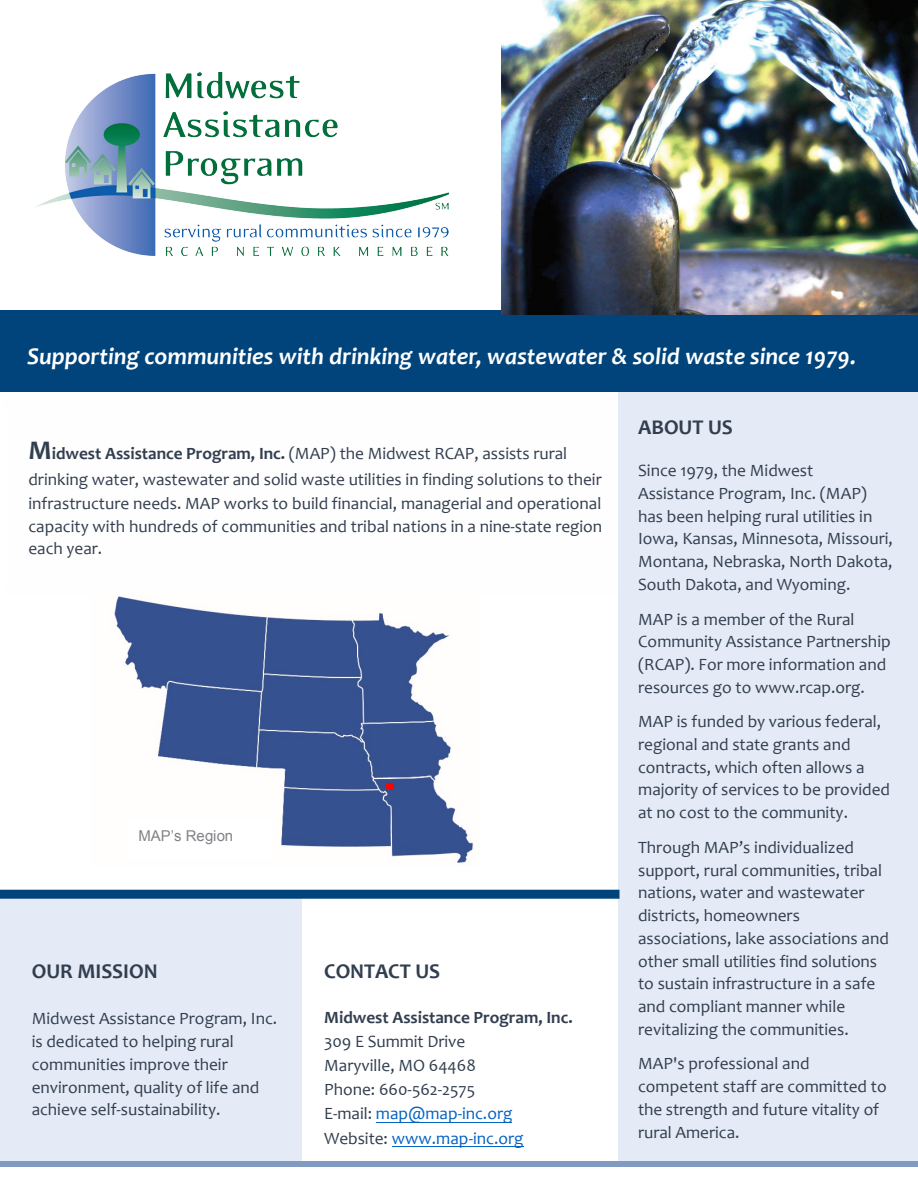
<style>
.page{position:relative;width:918px;height:1188px;background:#fff}
.page>*{position:absolute;margin:0;border:0;box-sizing:border-box;transform-origin:0 0}
.t1{font:italic 700 24px "Candara";color:#fff}
.t2{font:700 21px "Candara";letter-spacing:-.005em;color:#323e4f}
.t3{font:17.25px/22.6px "Candara";color:#323e4f}
.t4{font:15px "Arial";color:#808285}
.s1{font-weight:700;font-size:27px}
.s2{font-weight:700}
.s3{color:#0563c1}
</style>
<div class="page">
<div style="left:0;top:899px;width:301px;height:262px;background:#e4ebf6"></div>
<div style="left:619px;top:389px;width:299px;height:772px;background:#e4ebf6"></div>
<img style="left:114px;top:596px;width:360px;height:267px">
<img style="left:114px;top:659px;width:505px;height:12px">
<div style="left:127px;top:820px;width:145px;height:38px;background:#fff"></div>
<div style="left:385px;top:782px;width:10px;height:9px;background:#f00;border-radius:50%"></div>
<div style="left:384px;top:781px;width:12px;height:11px;border:2px solid #2f528f;border-radius:50%"></div>
<div style="left:0;top:310px;width:918px;height:82px;background:#00447b"></div>
<div style="left:0;top:1161px;width:918px;height:6px;background:#819abf"></div>
<img style="left:502px;top:0;width:416px;height:315px">
<img style="left:36px;top:72px;width:413px;height:183px">
<div style="left:0;top:890px;width:620px;height:9px;background:#00447b"></div>
<hr style="left:376px;top:1123px;width:136px;height:1px;background:#0563c1">
<hr style="left:392px;top:1147px;width:131px;height:1px;background:#0563c1">
<p class="t1" style="left:27px;top:342px;width:831px">Supporting communities with drinking water, wastewater &amp; solid waste since 1979.</p>
<p class="t3" style="left:28px;top:442px;width:575px;line-height:24.3px"><span class="s1">M</span><span class="s2">idwest Assistance Program, Inc.</span> (MAP) the Midwest RCAP, assists rural drinking water, wastewater and solid waste utilities in finding solutions to their infrastructure needs. MAP works to build financial, managerial and operational capacity with hundreds of communities and tribal nations in a nine-state region</p>
<p class="t3" style="left:28px;top:537px;width:75px">each year.</p>
<p class="t4" style="left:138px;top:825px;width:96px">MAP’s Region</p>
<p class="t2" style="left:32px;top:958px;width:128px">OUR MISSION</p>
<p class="t3" style="left:32px;top:1007px;width:247px">Midwest Assistance Program, Inc. is dedicated to helping rural communities improve their environment, quality of life and achieve self-sustainability.</p>
<p class="t2" style="left:324px;top:958px;width:118px">CONTACT US</p>
<p class="t3" style="left:324px;top:1005px;width:250px;line-height:24.2px"><span class="s2">Midwest Assistance Program, Inc.<br></span>309 E Summit Drive<br>Maryville, MO 64468<br>Phone: 660-562-2575<br>E-mail: <span class="s3">map@map-inc.org<br></span>Website: <span class="s3">www.map-inc.org</span></p>
<p class="t2" style="left:638px;top:414px;width:96px">ABOUT US</p>
<p class="t3" style="left:638px;top:459px;width:256px">Since 1979, the Midwest<br>Assistance Program, Inc. (MAP) has been helping rural utilities in<br>Iowa, Kansas, Minnesota, Missouri,<br>Montana, Nebraska, North Dakota,<br>South Dakota, and Wyoming.</p>
<p class="t3" style="left:638px;top:607px;width:254px">MAP is a member of the Rural<br>Community Assistance Partnership (RCAP). For more information and resources go to www.rcap.org.</p>
<p class="t3" style="left:638px;top:710px;width:253px">MAP is funded by various federal, regional and state grants and contracts, which often allows a majority of services to be provided at no cost to the community.</p>
<p class="t3" style="left:638px;top:836px;width:252px">Through MAP’s individualized support, rural communities, tribal nations, water and wastewater districts, homeowners associations, lake associations and other small utilities find solutions to sustain infrastructure in a safe and compliant manner while revitalizing the communities.</p>
<p class="t3" style="left:638px;top:1052px;width:250px">MAP's professional and competent staff are committed to the strength and future vitality of rural America.</p>
</div>
